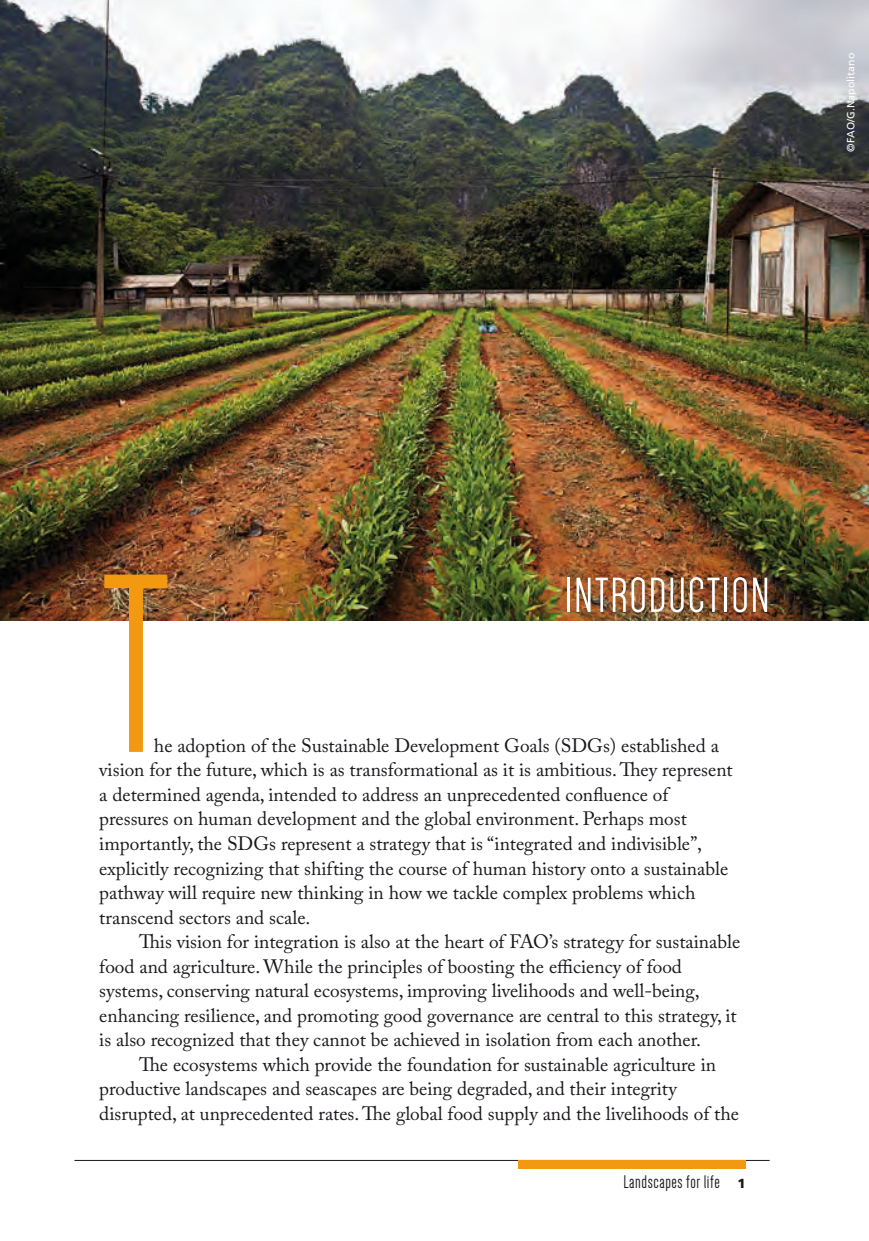
<style>
.page{position:relative;width:869px;height:1241px;background:#fff}
.page>*{position:absolute;margin:0;border:0;box-sizing:border-box;transform-origin:0 0}
.t1{font:262.5px "Dense";color:#f39911}
.t2{font:50.75px "Dense";letter-spacing:.03em;color:#fff}
.t3{font:19.25px/24.5px "Adobe Caslon Pro";color:#1a171c}
.t4{font:18.9px "Dense";letter-spacing:.03em;color:#1a171c}
.t5{font:900 13.12px "Frutiger LT Std";color:#1a171c}
.t6{font:10.5px "Frutiger LT Std";letter-spacing:.01em;color:#fff}
</style>
<div class="page">
<hr style="left:74px;top:1159px;width:695px;height:1px;background:#1a171c">
<div style="left:518px;top:1160px;width:227px;height:8px;background:#f39911"></div>
<img style="left:0;top:0;width:868px;height:620px">
<p class="t6" style="left:844px;top:152px;width:100px;rotate:-90deg">©FAO/G.Napolitano</p>
<h1 class="t1" style="left:99px;top:536px;width:65px">T</h1>
<h2 class="t2" style="left:564px;top:570px;width:206px">Introduction</h2>
<p class="t3" style="left:99px;top:733px;width:634px;text-indent:55px">he adoption of the Sustainable Development Goals (SDGs) established a vision for the future, which is as transformational as it is ambitious. They represent a determined agenda, intended to address an unprecedented confluence of pressures on human development and the global environment. Perhaps most importantly, the SDGs represent a strategy that is “integrated and indivisible”, explicitly recognizing that shifting the course of human history onto a sustainable pathway will require new thinking in how we tackle complex problems which transcend sectors and scale.</p>
<p class="t3" style="left:99px;top:929px;width:642px;text-indent:40px">This vision for integration is also at the heart of FAO’s strategy for sustainable food and agriculture. While the principles of boosting the efficiency of food systems, conserving natural ecosystems, improving livelihoods and well-being, enhancing resilience, and promoting good governance are central to this strategy, it is also recognized that they cannot be achieved in isolation from each another.</p>
<p class="t3" style="left:99px;top:1051px;width:640px;text-indent:40px">The ecosystems which provide the foundation for sustainable agriculture in productive landscapes and seascapes are being degraded, and their integrity disrupted, at unprecedented rates. The global food supply and the livelihoods of the</p>
<p class="t4" style="left:623px;top:1172px;width:98px">Landscapes for life</p>
<p class="t5" style="left:737px;top:1175px;width:10px">1</p>
</div>
